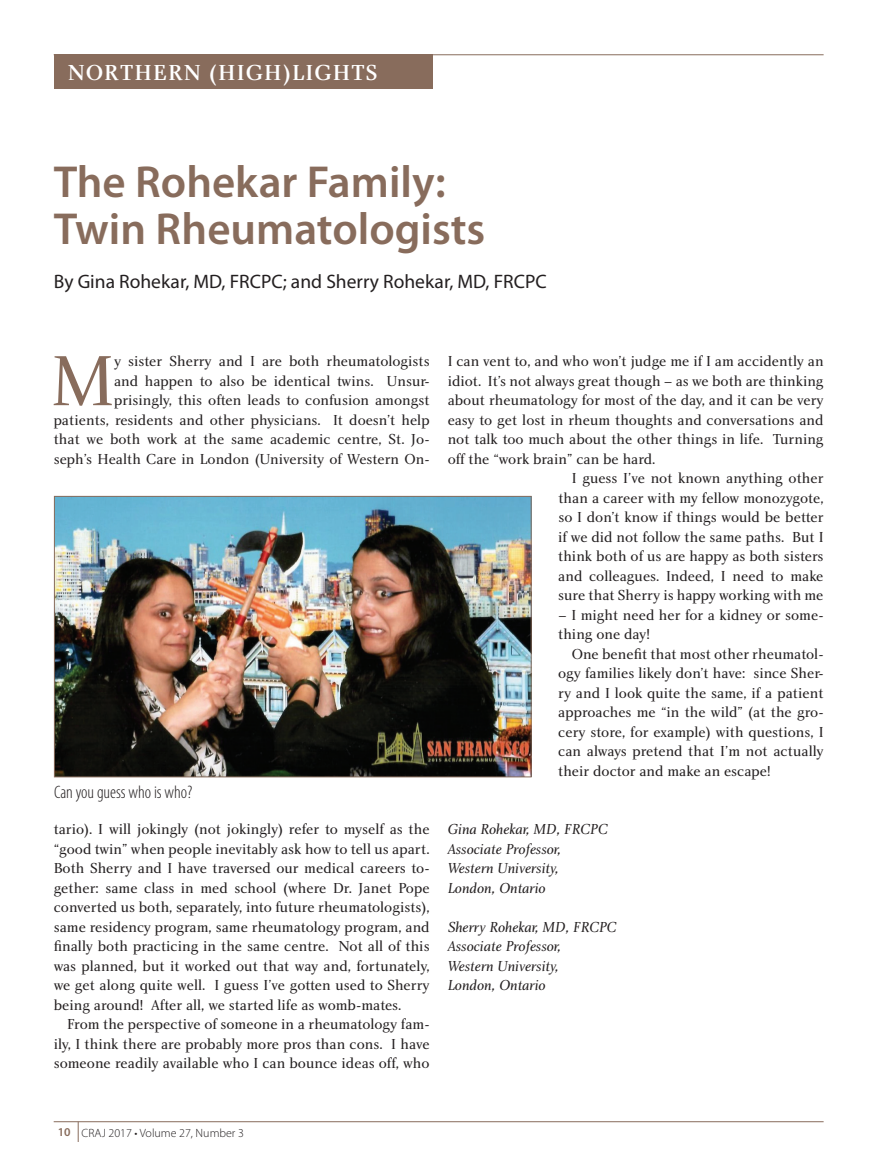
<style>
.page{position:relative;width:878px;height:1175px;background:#fff}
.page>*{position:absolute;margin:0;border:0;box-sizing:border-box;transform-origin:0 0}
.Drop_capital_first_p{font:73.5px "Charlotte Book Plain";color:#886c5c}
.Header__article_titl{font:600 45px/46.5px "Myriad Pro";color:#886c5c}
.top_heading_-_in_box{font:22.5px "Charlotte Medium Plain";letter-spacing:.05em;color:#fff}
.Byline{font:19.5px "Myriad Pro";color:#231f20}
.Photo_caption_style{font:300 condensed 18px "Myriad Pro";color:#231f20}
.body_text_first_line{font:15px/19.5px "Charlotte Book Plain";color:#231f20;text-align:justify}
.Drop_capital_first_p-2{font:15px/19.5px "Charlotte Book Plain";color:#231f20;text-align:right}
.Author_affiliations{font:15px "Charlotte Book Italic Plain";color:#231f20}
.footer{font:300 12px "Myriad Pro";color:#231f20}
.footer_page_number{font:600 12px "Myriad Pro";color:#886c5c}
</style>
<div class="page">
<hr style="left:54px;top:54px;width:769px;height:1px;background:#886c5c">
<div style="left:54px;top:55px;width:378px;height:34px;background:#886c5c"></div>
<hr style="left:54px;top:1121px;width:769px;height:1px;background:#886c5c">
<svg style="left:78px;top:1121px;width:1px;height:21px"></svg>
<img style="left:56px;top:498px;width:473px;height:277px">
<div style="left:54px;top:496px;width:477px;height:281px;border:1px solid #886c5c"></div>
<p class="top_heading_-_in_box" style="left:68px;top:59px;width:311px">NORTHERN (HIGH)LIGHTS</p>
<p class="Header__article_titl" style="left:54px;top:158px;width:433px">The Rohekar Family:<br>Twin Rheumatologists</p>
<p class="Byline" style="left:54px;top:269px;width:494px">By Gina Rohekar, MD, FRCPC; and Sherry Rohekar, MD, FRCPC</p>
<p class="Drop_capital_first_p-2" style="left:54px;top:351px;width:377px">y sister Sherry and I are both rheumatologists<br>and happen to also be identical twins. Unsur&shy;prisingly, this often leads to confusion amongst<br>patients, residents and other physicians. It doesn’t help that we both work at the same academic centre, St. Jo&shy;seph’s Health Care in London (University of Western On-</p>
<p class="Drop_capital_first_p" style="left:52px;top:337px;width:64px">M</p>
<p class="body_text_first_line" style="left:447px;top:351px;width:377px">I can vent to, and who won’t judge me if I am accidently an idiot. It’s not always great though – as we both are thinking about rheumatology for most of the day, and it can be very easy to get lost in rheum thoughts and conversations and not talk too much about the other things in life. Turning off the “work brain” can be hard.</p>
<p class="body_text_first_line" style="left:558px;top:468px;width:267px;text-indent:14px">I guess I’ve not known anything other than a career with my fellow monozygote, so I don’t know if things would be better if we did not follow the same paths. But I think both of us are happy as both sisters and colleagues. Indeed, I need to make sure that Sherry is happy working with me</p>
<p class="body_text_first_line" style="left:558px;top:605px;width:267px">– I might need her for a kidney or some&shy;thing one day!</p>
<p class="body_text_first_line" style="left:558px;top:644px;width:267px;text-indent:14px">One benefit that most other rheumatol&shy;ogy families likely don’t have: since Sher&shy;ry and I look quite the same, if a patient approaches me “in the wild” (at the gro&shy;cery store, for example) with questions, I can always pretend that I’m not actually their doctor and make an escape!</p>
<p class="Photo_caption_style" style="left:54px;top:782px;width:140px">Can you guess who is who?</p>
<p class="Drop_capital_first_p-2" style="left:54px;top:819px;width:377px;text-align:justify">tario). I will jokingly (not jokingly) refer to myself as the “good twin” when people inevitably ask how to tell us apart.<br>Both Sherry and I have traversed our medical careers to&shy;gether: same class in med school (where Dr. Janet Pope converted us both, separately, into future rheumatologists), same residency program, same rheumatology program, and finally both practicing in the same centre. Not all of this was planned, but it worked out that way and, fortunately, we get along quite well. I guess I’ve gotten used to Sherry being around! After all, we started life as womb-mates.</p>
<p class="body_text_first_line" style="left:54px;top:1014px;width:377px;text-indent:14px">From the perspective of someone in a rheumatology fam&shy;ily, I think there are probably more pros than cons. I have someone readily available who I can bounce ideas off, who</p>
<p class="Author_affiliations" style="left:447px;top:820px;width:161px">Gina Rohekar, MD, FRCPC</p>
<p class="Author_affiliations" style="left:447px;top:840px;width:115px">Associate Professor,</p>
<p class="Author_affiliations" style="left:447px;top:859px;width:113px">Western University,</p>
<p class="Author_affiliations" style="left:447px;top:879px;width:100px">London, Ontario</p>
<p class="Author_affiliations" style="left:447px;top:918px;width:170px">Sherry Rohekar, MD, FRCPC</p>
<p class="Author_affiliations" style="left:447px;top:937px;width:115px">Associate Professor,</p>
<p class="Author_affiliations" style="left:447px;top:957px;width:113px">Western University,</p>
<p class="Author_affiliations" style="left:447px;top:976px;width:100px">London, Ontario</p>
<p class="footer_page_number" style="left:58px;top:1124px;width:14px">10</p>
<p class="footer" style="left:82px;top:1126px;width:164px">CRAJ 2017 • Volume 27, Number 3</p>
</div>
